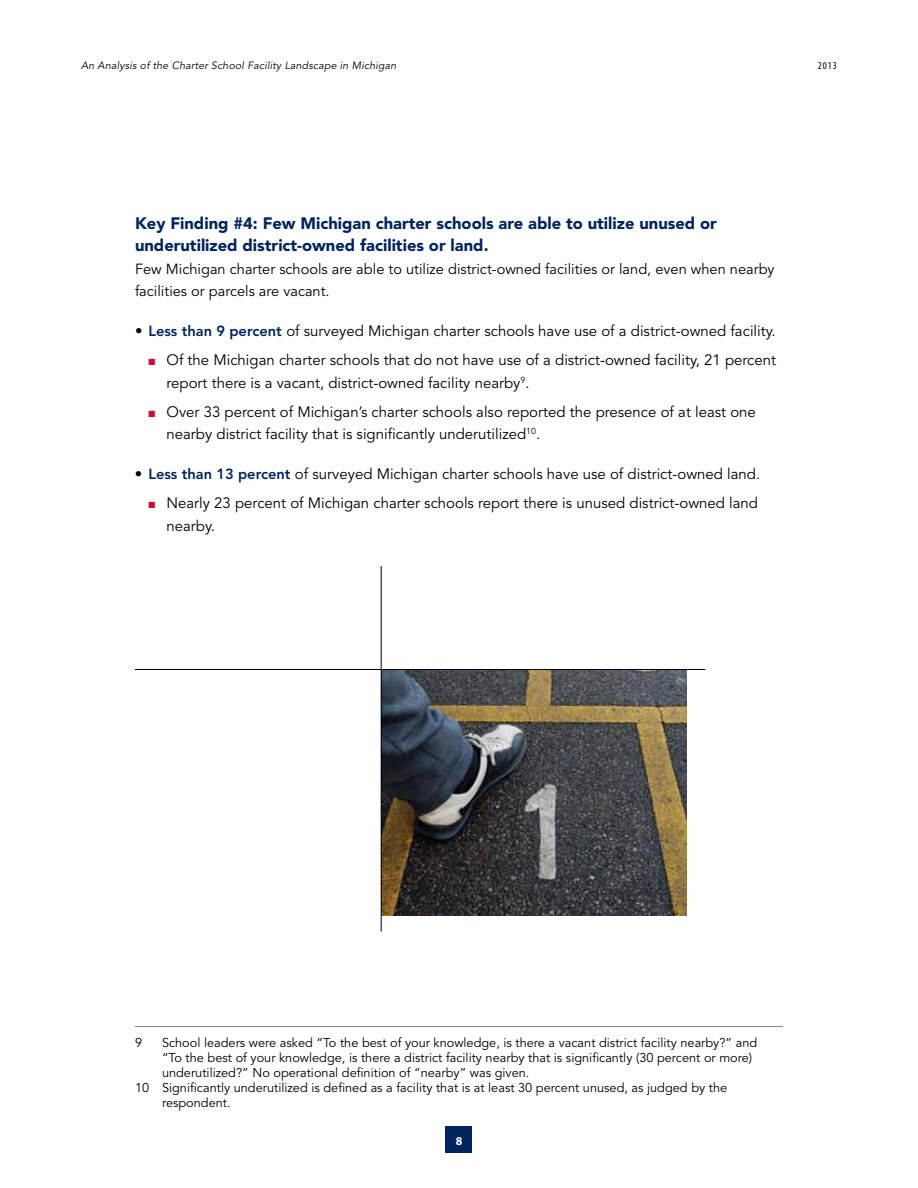
<style>
.page{position:relative;width:918px;height:1188px;background:#fff}
.page>*{position:absolute;margin:0;border:0;box-sizing:border-box;transform-origin:0 0}
.t1{font:900 16.5px/22.5px "Avenir";color:#00245d}
.t2{font:15px/22.5px "Avenir";color:#000}
.t3{font:14.7px/22.5px "Avenir";color:#000}
.t4{font:12.75px "Avenir";color:#000}
.t5{font:700 12px "Myriad Pro";color:#fff}
.t6{font:italic 10.5px "Avenir";letter-spacing:.02em;color:#000}
.t7{font:condensed 10.5px "Myriad Pro";color:#000}
.s1{font-weight:800;font-size:14.7px;color:#00245d}
.s2{color:#c41230}
</style>
<div class="page">
<div style="left:446px;top:1126px;width:26px;height:28px;background:#00245d"></div>
<img style="left:382px;top:670px;width:305px;height:246px">
<hr style="left:135px;top:669px;width:570px;height:1px;background:#000">
<hr style="left:381px;top:566px;width:1px;height:366px;background:#000">
<hr style="left:135px;top:1026px;width:648px;height:1px;background:#808285">
<p class="t6" style="left:81px;top:59px;width:317px">An Analysis of the Charter School Facility Landscape in Michigan</p>
<p class="t7" style="left:818px;top:60px;width:21px">2013</p>
<p class="t1" style="left:135px;top:211px;width:584px">Key Finding #4: Few Michigan charter schools are able to utilize unused or underutilized district-owned facilities or land.</p>
<p class="t3" style="left:135px;top:258px;width:641px">Few Michigan charter schools are able to utilize district-owned facilities or land, even when nearby facilities or parcels are vacant.</p>
<p class="t2" style="left:135px;top:320px;width:642px">• <span class="s1">Less than 9 percent</span> of surveyed Michigan charter schools have use of a district-owned facility.</p>
<p class="t2" style="left:166px;top:349px;width:611px;text-indent:-18px"><span class="s2">■</span> Of the Michigan charter schools that do not have use of a district-owned facility, 21 percent report there is a vacant, district-owned facility nearby<sup>9</sup>.</p>
<p class="t2" style="left:166px;top:401px;width:591px;text-indent:-18px"><span class="s2">■</span> Over 33 percent of Michigan’s charter schools also reported the presence of at least one nearby district facility that is significantly underutilized<sup>10</sup>.</p>
<p class="t2" style="left:135px;top:463px;width:627px">• <span class="s1">Less than 13 percent</span> of surveyed Michigan charter schools have use of district-owned land.</p>
<p class="t2" style="left:166px;top:492px;width:593px;text-indent:-18px"><span class="s2">■</span> Nearly 23 percent of Michigan charter schools report there is unused district-owned land nearby.</p>
<p class="t4" style="left:135px;top:1035px;width:9px">9</p>
<p class="t4" style="left:162px;top:1035px;width:597px">School leaders were asked “To the best of your knowledge, is there a vacant district facility nearby?” and</p>
<p class="t4" style="left:162px;top:1050px;width:592px">“To the best of your knowledge, is there a district facility nearby that is significantly (30 percent or more)</p>
<p class="t4" style="left:162px;top:1065px;width:369px">underutilized?” No operational definition of “nearby” was given.</p>
<p class="t4" style="left:135px;top:1080px;width:594px">10 Significantly underutilized is defined as a facility that is at least 30 percent unused, as judged by the</p>
<p class="t4" style="left:162px;top:1095px;width:70px">respondent.</p>
<p class="t5" style="left:456px;top:1134px;width:8px">8</p>
</div>
